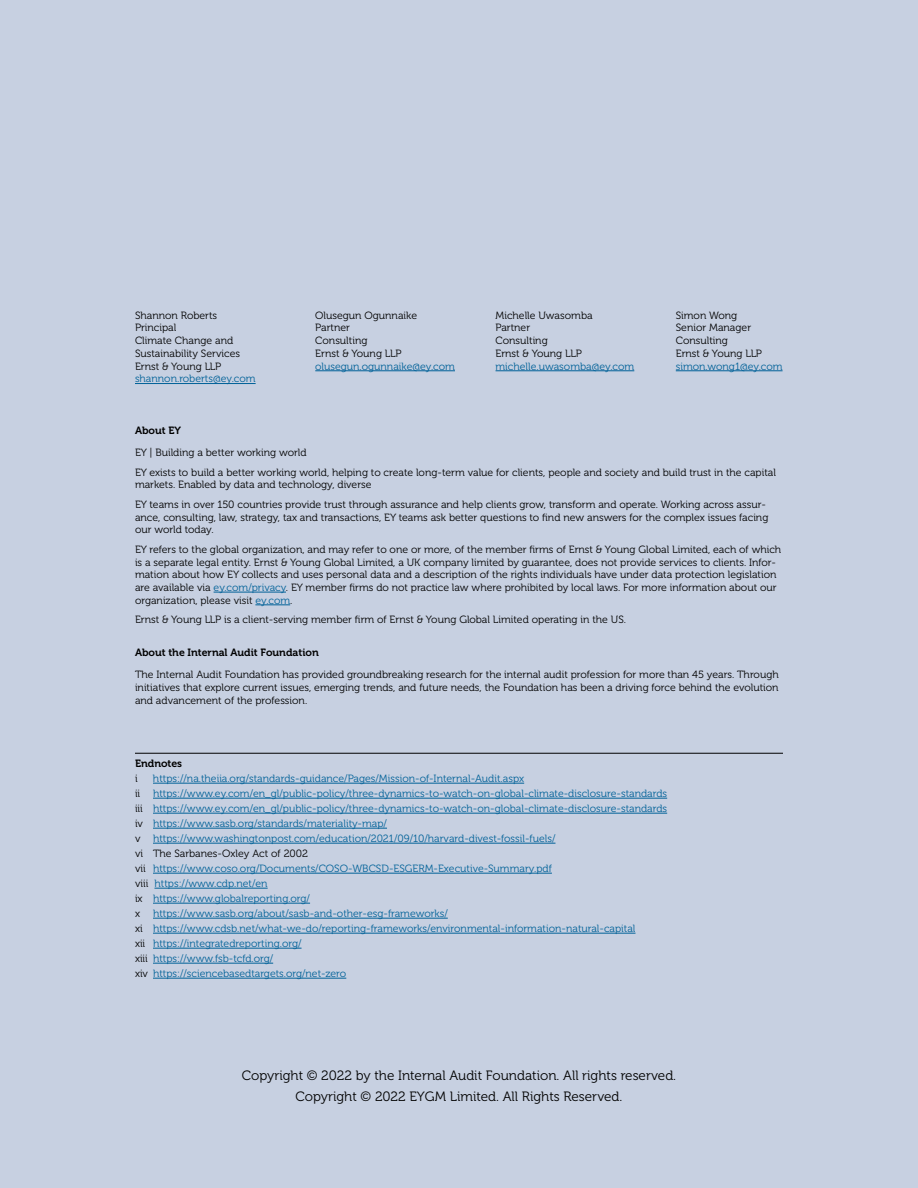
<style>
.page{position:relative;width:918px;height:1188px;background:#c7d0e1}
.page>*{position:absolute;margin:0;border:0;box-sizing:border-box;transform-origin:0 0}
.t1{font:13.5px/21px "Museo 300";color:#000;text-align:center}
.t2{font:10.5px/12.8px "Museo 300";color:#000}
.t3{font:10.5px/15px "Museo 300";color:#006198}
.t4{font:10.5px "Museo 700";color:#000}
.s1{color:#006198}
.s2{color:#000}
</style>
<div class="page">
<hr style="left:214px;top:592px;width:72px;height:1px;background:#006198">
<hr style="left:255px;top:605px;width:35px;height:1px;background:#006198">
<hr style="left:135px;top:383px;width:121px;height:1px;background:#006198">
<hr style="left:315px;top:371px;width:140px;height:1px;background:#006198">
<hr style="left:496px;top:371px;width:138px;height:1px;background:#006198">
<hr style="left:676px;top:371px;width:107px;height:1px;background:#006198">
<hr style="left:135px;top:753px;width:648px;height:1px;background:#000">
<hr style="left:153px;top:783px;width:371px;height:1px;background:#006198">
<hr style="left:153px;top:798px;width:514px;height:1px;background:#006198">
<hr style="left:153px;top:813px;width:514px;height:1px;background:#006198">
<hr style="left:153px;top:828px;width:234px;height:1px;background:#006198">
<hr style="left:153px;top:843px;width:402px;height:1px;background:#006198">
<hr style="left:153px;top:873px;width:399px;height:1px;background:#006198">
<hr style="left:154px;top:888px;width:114px;height:1px;background:#006198">
<hr style="left:153px;top:903px;width:157px;height:1px;background:#006198">
<hr style="left:153px;top:918px;width:295px;height:1px;background:#006198">
<hr style="left:153px;top:933px;width:483px;height:1px;background:#006198">
<hr style="left:153px;top:948px;width:149px;height:1px;background:#006198">
<hr style="left:153px;top:963px;width:120px;height:1px;background:#006198">
<hr style="left:153px;top:978px;width:193px;height:1px;background:#006198">
<p class="t2" style="left:135px;top:309px;width:107px">Shannon Roberts<br>Principal<br>Climate Change and<br>Sustainability Services<br>Ernst &amp; Young LLP</p>
<p class="t3" style="left:135px;top:372px;width:122px">shannon.roberts@ey.com</p>
<p class="t2" style="left:315px;top:309px;width:103px">Olusegun Ogunnaike<br>Partner<br>Consulting<br>Ernst &amp; Young LLP</p>
<p class="t3" style="left:315px;top:359px;width:141px">olusegun.ogunnaike@ey.com</p>
<p class="t2" style="left:496px;top:309px;width:99px">Michelle Uwasomba<br>Partner<br>Consulting<br>Ernst &amp; Young LLP</p>
<p class="t3" style="left:496px;top:359px;width:140px">michelle.uwasomba@ey.com</p>
<p class="t2" style="left:676px;top:309px;width:88px">Simon Wong<br>Senior Manager<br>Consulting<br>Ernst &amp; Young LLP</p>
<p class="t3" style="left:676px;top:359px;width:108px">simon.wong1@ey.com</p>
<p class="t4" style="left:135px;top:425px;width:48px">About EY</p>
<p class="t2" style="left:135px;top:443px;width:642px;line-height:19.5px">EY | Building a better working world<br>EY exists to build a better working world, helping to create long-term value for clients, people and society and build trust in the capital</p>
<p class="t2" style="left:135px;top:475px;width:632px;line-height:19.5px">markets. Enabled by data and technology, diverse<br>EY teams in over 150 countries provide trust through assurance and help clients grow, transform and operate. Working across assur-</p>
<p class="t2" style="left:135px;top:511px;width:635px">ance, consulting, law, strategy, tax and transactions, EY teams ask better questions to find new answers for the complex issues facing our world today.</p>
<p class="t2" style="left:135px;top:543px;width:648px">EY refers to the global organization, and may refer to one or more, of the member firms of Ernst &amp; Young Global Limited, each of which is a separate legal entity. Ernst &amp; Young Global Limited, a UK company limited by guarantee, does not provide services to clients. Infor&shy;mation about how EY collects and uses personal data and a description of the rights individuals have under data protection legislation are available via <span class="s1">ey.com/privacy</span>. EY member firms do not practice law where prohibited by local laws. For more information about our organization, please visit <span class="s1">ey.com</span>.</p>
<p class="t2" style="left:135px;top:613px;width:493px">Ernst &amp; Young LLP is a client-serving member firm of Ernst &amp; Young Global Limited operating in the US.</p>
<p class="t4" style="left:135px;top:647px;width:185px">About the Internal Audit Foundation</p>
<p class="t2" style="left:135px;top:668px;width:645px;text-align:justify">The Internal Audit Foundation has provided groundbreaking research for the internal audit profession for more than 45 years. Through initiatives that explore current issues, emerging trends, and future needs, the Foundation has been a driving force behind the evolution and advancement of the profession.</p>
<p class="t4" style="left:135px;top:758px;width:49px">Endnotes</p>
<p class="t2" style="left:135px;top:772px;width:4px">i</p>
<p class="t3" style="left:135px;top:771px;width:534px;text-indent:18px">https://na.theiia.org/standards-guidance/Pages/Mission-of-Internal-Audit.aspx<br><span class="s2">ii</span> https://www.ey.com/en_gl/public-policy/three-dynamics-to-watch-on-global-climate-disclosure-standards <span class="s2">iii</span> https://www.ey.com/en_gl/public-policy/three-dynamics-to-watch-on-global-climate-disclosure-standards <span class="s2">iv</span> https://www.sasb.org/standards/materiality-map/<br><span class="s2">v</span> https://www.washingtonpost.com/education/2021/09/10/harvard-divest-fossil-fuels/<br><span class="s2">vi The Sarbanes-Oxley Act of 2002<br>vii</span> https://www.coso.org/Documents/COSO-WBCSD-ESGERM-Executive-Summary.pdf<br><span class="s2">viii</span> https://www.cdp.net/en<br><span class="s2">ix</span> https://www.globalreporting.org/<br><span class="s2">x</span> https://www.sasb.org/about/sasb-and-other-esg-frameworks/<br><span class="s2">xi</span> https://www.cdsb.net/what-we-do/reporting-frameworks/environmental-information-natural-capital<br><span class="s2">xii</span> https://integratedreporting.org/<br><span class="s2">xiii</span> https://www.fsb-tcfd.org/<br><span class="s2">xiv</span> https://sciencebasedtargets.org/net-zero</p>
<p class="t1" style="left:242px;top:1065px;width:436px">Copyright © 2022 by the Internal Audit Foundation. All rights reserved.<br>Copyright © 2022 EYGM Limited. All Rights Reserved.</p>
</div>
